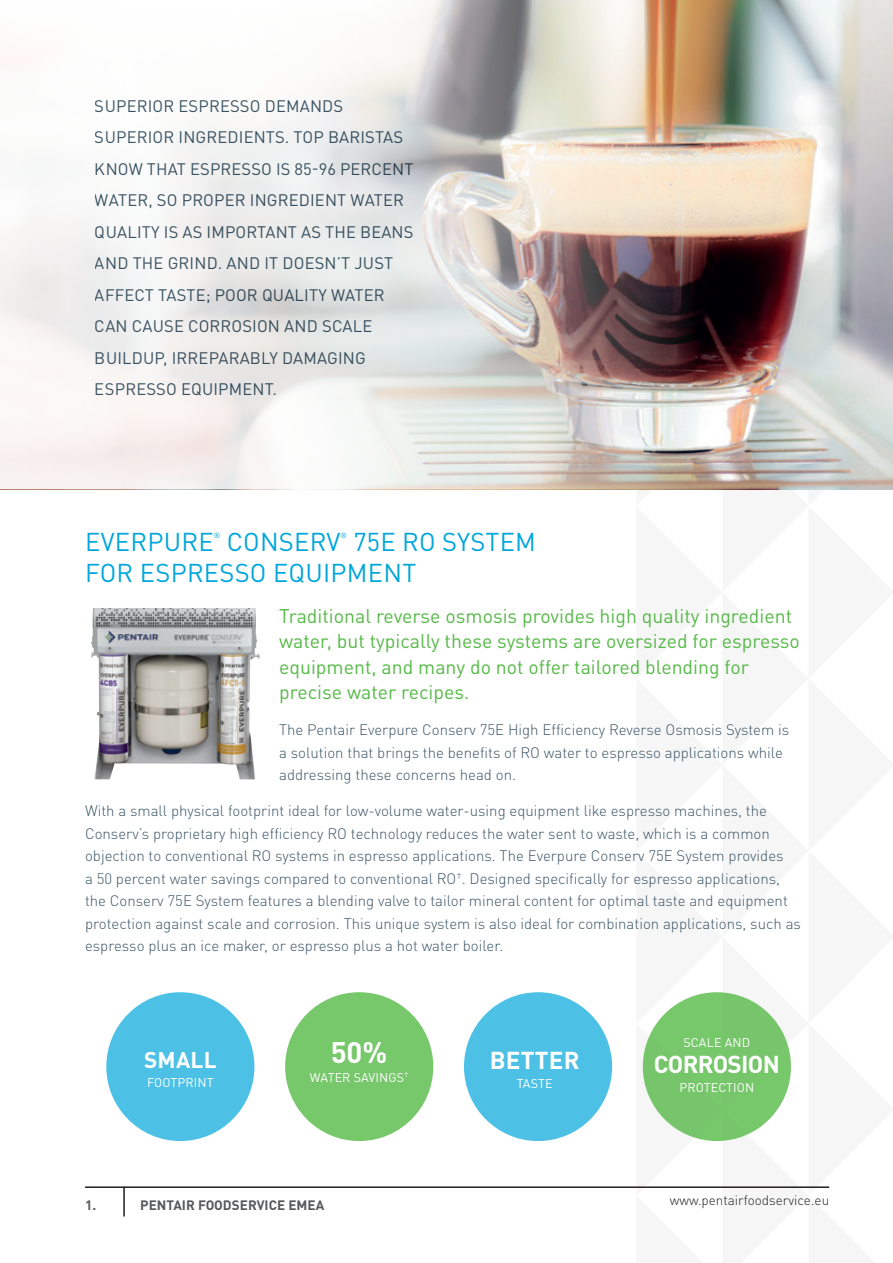
<style>
.page{position:relative;width:893px;height:1263px;background:#fff}
.page>*{position:absolute;margin:0;border:0;box-sizing:border-box;transform-origin:0 0}
.t1{font:700 29.4px "DIN Pro";color:#fff}
.t2{font:25.5px/30.6px "DIN Pro";letter-spacing:.01em;color:#00a6db}
.t3{font:700 24.15px "DIN Pro";letter-spacing:-.03em;color:#fff}
.t4{font:700 22.5px "DIN Pro";letter-spacing:.01em;color:#fff}
.t5{font:19.5px/25.5px "DIN Pro";color:#56b947}
.t6{font:16.5px/31.5px "DIN Pro";letter-spacing:.01em;color:#3b5566}
.t7{font:300 15px/22.5px "DIN Pro";color:#3b5566}
.t8{font:300 13.5px "DIN Pro";color:#231f20}
.t9{font:700 13.5px "DIN Pro";color:#57585a}
.t10{font:12.6px "DIN Pro";letter-spacing:.01em;color:#fff}
.t11{font:7.5px "DIN Pro";color:#00a6db}
</style>
<div class="page">
<hr style="left:85px;top:1186px;width:744px;height:2px;background:#231f20">
<hr style="left:123px;top:1187px;width:2px;height:29px;background:#231f20">
<img style="left:702px;top:0;width:191px;height:489px">
<svg style="left:0;top:0;width:702px;height:489px"></svg>
<div style="left:285px;top:992px;width:148px;height:149px;background:#77c76b;border-radius:50%"></div>
<div style="left:106px;top:992px;width:148px;height:149px;background:#4dc0e5;border-radius:50%"></div>
<div style="left:464px;top:992px;width:148px;height:149px;background:#4dc0e5;border-radius:50%"></div>
<div style="left:643px;top:992px;width:148px;height:149px;background:#76c56a;border-radius:50%"></div>
<img style="left:91px;top:608px;width:169px;height:171px">
<p class="t6" style="left:95px;top:88px;width:320px">SUPERIOR ESPRESSO DEMANDS<br>SUPERIOR INGREDIENTS. TOP BARISTAS<br>KNOW THAT ESPRESSO IS 85-96 PERCENT<br>WATER, SO PROPER INGREDIENT WATER<br>QUALITY IS AS IMPORTANT AS THE BEANS<br>AND THE GRIND. AND IT DOESN’T JUST<br>AFFECT TASTE; POOR QUALITY WATER<br>CAN CAUSE CORROSION AND SCALE<br>BUILDUP, IRREPARABLY DAMAGING<br>ESPRESSO EQUIPMENT.</p>
<h2 class="t2" style="left:85px;top:524px;width:130px">EVERPURE</h2>
<p class="t11" style="left:214px;top:529px;width:8px">®</p>
<h2 class="t2" style="left:227px;top:524px;width:115px">CONSERV</h2>
<p class="t11" style="left:341px;top:529px;width:8px">®</p>
<h2 class="t2" style="left:85px;top:524px;width:452px;text-indent:268px">75E RO SYSTEM<br>FOR ESPRESSO EQUIPMENT</h2>
<h3 class="t5" style="left:279px;top:601px;width:522px">Traditional reverse osmosis provides high quality ingredient water, but typically these systems are oversized for espresso equipment, and many do not offer tailored blending for precise water recipes.</h3>
<p class="t7" style="left:279px;top:717px;width:511px">The Pentair Everpure Conserv 75E High Efficiency Reverse Osmosis System is a solution that brings the benefits of RO water to espresso applications while addressing these concerns head on.</p>
<p class="t7" style="left:85px;top:798px;width:717px">With a small physical footprint ideal for low-volume water-using equipment like espresso machines, the Conserv’s proprietary high efficiency RO technology reduces the water sent to waste, which is a common objection to conventional RO systems in espresso applications. The Everpure Conserv 75E System provides<br>a 50 percent water savings compared to conventional RO<sup>†</sup>. Designed specifically for espresso applications, the Conserv 75E System features a blending valve to tailor mineral content for optimal taste and equipment protection against scale and corrosion. This unique system is also ideal for combination applications, such as espresso plus an ice maker, or espresso plus a hot water boiler.</p>
<h3 class="t4" style="left:144px;top:1041px;width:74px">SMALL</h3>
<p class="t10" style="left:147px;top:1072px;width:68px">FOOTPRINT</p>
<h1 class="t1" style="left:331px;top:1027px;width:58px">50%</h1>
<p class="t10" style="left:310px;top:1067px;width:100px">WATER SAVINGS<sup>†</sup></p>
<h3 class="t3" style="left:490px;top:1040px;width:91px">BETTER</h3>
<p class="t10" style="left:517px;top:1074px;width:38px">TASTE</p>
<p class="t10" style="left:683px;top:1032px;width:68px">SCALE AND</p>
<h3 class="t3" style="left:654px;top:1044px;width:127px">CORROSION</h3>
<p class="t10" style="left:679px;top:1077px;width:77px">PROTECTION</p>
<p class="t9" style="left:85px;top:1193px;width:13px">1.</p>
<p class="t9" style="left:140px;top:1193px;width:185px">PENTAIR FOODSERVICE EMEA</p>
<p class="t8" style="left:670px;top:1190px;width:161px">www.pentairfoodservice.eu</p>
</div>
